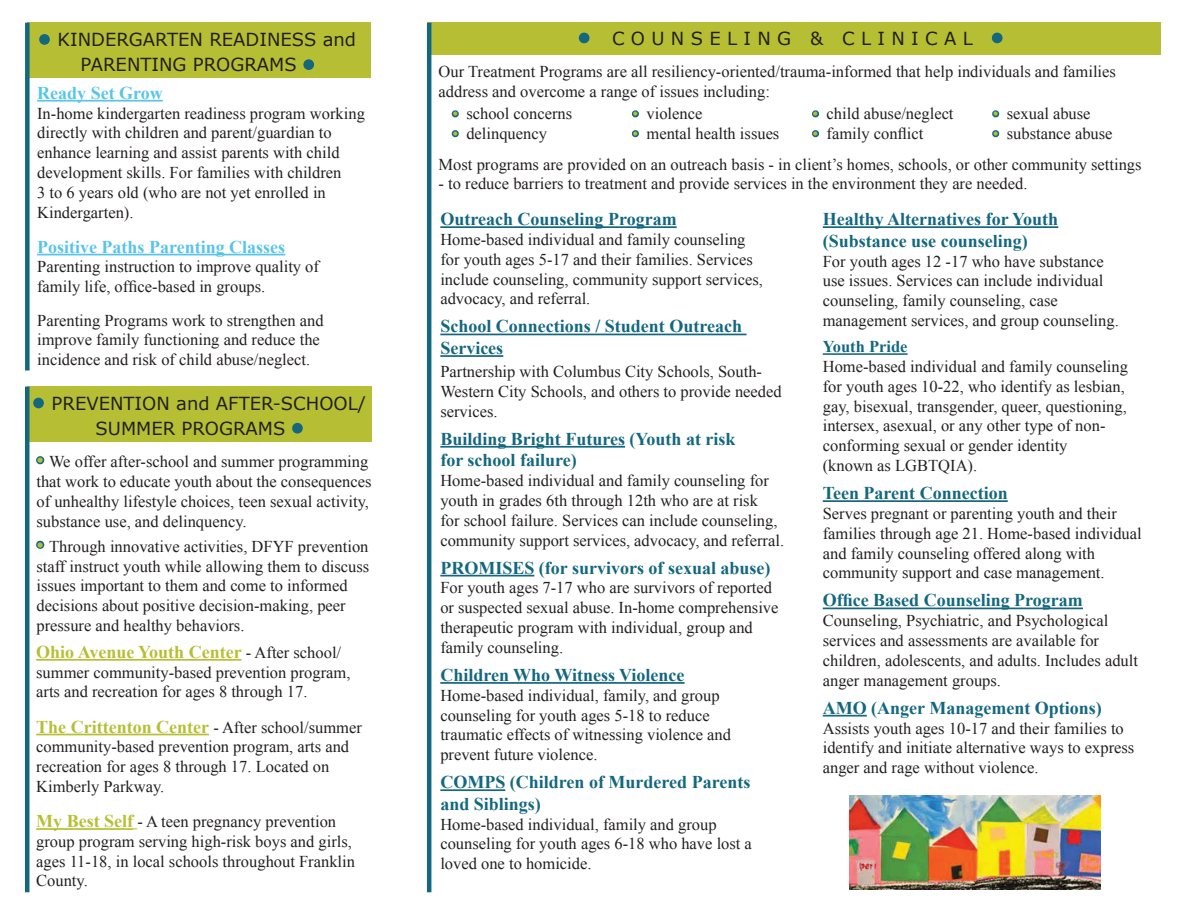
<style>
.page{position:relative;width:1188px;height:918px;background:#fff}
.page>*{position:absolute;margin:0;border:0;box-sizing:border-box;transform-origin:0 0}
.t1{font:700 18px/21.6px "Times New Roman";color:#13677f}
.t2{font:18px/25.2px "Verdana";color:#231f20;text-align:center}
.t3{font:700 18px "Times New Roman";color:#b6bf34}
.t4{font:700 18px "Times New Roman";color:#59c4e9}
.t5{font:16.5px/19.8px "Times New Roman";color:#231f20}
.t6{font:700 16.5px "Times New Roman";color:#13677f}
.s1{font-size:21px;color:#13677f}
.s2{font-size:21px;color:#b6bf34}
.s3{font-weight:400;font-size:16.5px;color:#231f20}
.s4{font-weight:700;font-size:18px;color:#b6bf34}
.s5{color:#b6bf34}
</style>
<div class="page">
<div style="left:27px;top:23px;width:344px;height:55px;background:#b6bf34"></div>
<svg style="left:39px;top:34px;width:11px;height:11px"></svg>
<svg style="left:303px;top:59px;width:11px;height:11px"></svg>
<hr style="left:36px;top:659px;width:205px;height:2px;background:#b6bf34">
<hr style="left:36px;top:734px;width:173px;height:1px;background:#b6bf34">
<hr style="left:36px;top:828px;width:97px;height:2px;background:#b6bf34">
<div style="left:27px;top:387px;width:344px;height:55px;background:#b6bf34"></div>
<svg style="left:33px;top:397px;width:11px;height:12px"></svg>
<svg style="left:292px;top:422px;width:11px;height:12px"></svg>
<hr style="left:37px;top:100px;width:126px;height:2px;background:#59c4e9">
<hr style="left:37px;top:254px;width:248px;height:1px;background:#59c4e9">
<svg style="left:36px;top:456px;width:9px;height:9px"></svg>
<svg style="left:36px;top:540px;width:9px;height:9px"></svg>
<div style="left:25px;top:23px;width:5px;height:348px;background:#13677f"></div>
<hr style="left:25px;top:387px;width:4px;height:505px;background:#13677f">
<hr style="left:823px;top:226px;width:235px;height:2px;background:#13677f">
<hr style="left:823px;top:353px;width:85px;height:2px;background:#13677f">
<hr style="left:823px;top:500px;width:185px;height:2px;background:#13677f">
<hr style="left:823px;top:608px;width:260px;height:1px;background:#13677f">
<hr style="left:823px;top:715px;width:44px;height:2px;background:#13677f">
<hr style="left:440px;top:226px;width:237px;height:2px;background:#13677f">
<hr style="left:440px;top:334px;width:307px;height:1px;background:#13677f">
<hr style="left:440px;top:355px;width:63px;height:2px;background:#13677f">
<hr style="left:440px;top:446px;width:185px;height:2px;background:#13677f">
<hr style="left:440px;top:575px;width:94px;height:2px;background:#13677f">
<hr style="left:440px;top:682px;width:245px;height:2px;background:#13677f">
<hr style="left:440px;top:789px;width:65px;height:2px;background:#13677f">
<div style="left:428px;top:23px;width:733px;height:32px;background:#b6bf34"></div>
<svg style="left:578px;top:32px;width:12px;height:12px"></svg>
<svg style="left:991px;top:32px;width:12px;height:12px"></svg>
<svg style="left:451px;top:110px;width:8px;height:8px"></svg>
<svg style="left:451px;top:130px;width:8px;height:8px"></svg>
<svg style="left:631px;top:110px;width:8px;height:8px"></svg>
<svg style="left:631px;top:130px;width:8px;height:8px"></svg>
<svg style="left:812px;top:110px;width:7px;height:8px"></svg>
<svg style="left:812px;top:130px;width:8px;height:8px"></svg>
<svg style="left:992px;top:110px;width:8px;height:8px"></svg>
<svg style="left:992px;top:130px;width:8px;height:8px"></svg>
<hr style="left:427px;top:23px;width:4px;height:869px;background:#13677f">
<img style="left:849px;top:795px;width:251px;height:94px">
<p class="t2" style="left:39px;top:27px;width:319px"><span class="s1">•</span> KINDERGARTEN READINESS and<br>PARENTING PROGRAMS <span class="s1">•</span></p>
<p class="t4" style="left:37px;top:80px;width:127px">Ready Set Grow</p>
<p class="t5" style="left:37px;top:103px;width:329px">In-home kindergarten readiness program working directly with children and parent/guardian to enhance learning and assist parents with child development skills. For families with children<br>3 to 6 years old (who are not yet enrolled in Kindergarten).</p>
<p class="t4" style="left:37px;top:234px;width:250px">Positive Paths Parenting Classes</p>
<p class="t5" style="left:37px;top:257px;width:283px">Parenting instruction to improve quality of family life, office-based in groups.</p>
<p class="t5" style="left:37px;top:310px;width:288px">Parenting Programs work to strengthen and improve family functioning and reduce the incidence and risk of child abuse/neglect.</p>
<p class="t2" style="left:33px;top:390px;width:335px"><span class="s1">•</span> PREVENTION and AFTER-SCHOOL/<br>SUMMER PROGRAMS <span class="s1">•</span></p>
<p class="t5" style="left:36px;top:451px;width:337px"><span class="s2">•</span> We offer after-school and summer programming that work to educate youth about the consequences of unhealthy lifestyle choices, teen sexual activity, substance use, and delinquency.</p>
<p class="t5" style="left:36px;top:536px;width:334px"><span class="s2">•</span> Through innovative activities, DFYF prevention staff instruct youth while allowing them to discuss issues important to them and come to informed decisions about positive decision-making, peer pressure and healthy behaviors.</p>
<p class="t3" style="left:36px;top:639px;width:307px">Ohio Avenue Youth Center <span class="s3">- After school/</span></p>
<p class="t5" style="left:36px;top:662px;width:316px">summer community-based prevention program, arts and recreation for ages 8 through 17.</p>
<p class="t3" style="left:36px;top:714px;width:327px">The Crittenton Center <span class="s3">- After school/summer</span></p>
<p class="t5" style="left:36px;top:737px;width:314px">community-based prevention program, arts and recreation for ages 8 through 17. Located on<br>Kimberly Parkway.</p>
<p class="t5" style="left:36px;top:811px;width:320px"><span class="s4">My Best Self</span> - A teen pregnancy prevention group program serving high-risk boys and girls, ages 11-18, in local schools throughout Franklin County.</p>
<p class="t2" style="left:578px;top:25px;width:426px"><span class="s1">•</span> C O U N S E L I N G &amp; C L I N I C A L <span class="s1">•</span></p>
<p class="t5" style="left:439px;top:61px;width:679px">Our Treatment Programs are all resiliency-oriented/trauma-informed that help individuals and families address and overcome a range of issues including:</p>
<p class="t5" style="left:452px;top:104px;width:121px"><span class="s5">•</span> school concerns</p>
<p class="t5" style="left:452px;top:123px;width:96px"><span class="s5">•</span> delinquency</p>
<p class="t5" style="left:632px;top:104px;width:71px"><span class="s5">•</span> violence</p>
<p class="t5" style="left:632px;top:123px;width:148px"><span class="s5">•</span> mental health issues</p>
<p class="t5" style="left:813px;top:104px;width:142px"><span class="s5">•</span> child abuse/neglect</p>
<p class="t5" style="left:813px;top:123px;width:112px"><span class="s5">•</span> family conflict</p>
<p class="t5" style="left:993px;top:104px;width:99px"><span class="s5">•</span> sexual abuse</p>
<p class="t5" style="left:993px;top:123px;width:121px"><span class="s5">•</span> substance abuse</p>
<p class="t5" style="left:439px;top:154px;width:704px">Most programs are provided on an outreach basis - in client’s homes, schools, or other community settings</p>
<p class="t5" style="left:439px;top:174px;width:590px">- to reduce barriers to treatment and provide services in the environment they are needed.</p>
<p class="t1" style="left:440px;top:208px;width:238px">Outreach Counseling Program</p>
<p class="t5" style="left:440px;top:229px;width:324px">Home-based individual and family counseling for youth ages 5-17 and their families. Services include counseling, community support services, advocacy, and referral.</p>
<p class="t1" style="left:440px;top:315px;width:303px">School Connections / Student Outreach<br>Services</p>
<p class="t5" style="left:440px;top:361px;width:343px">Partnership with Columbus City Schools, South-<br>Western City Schools, and others to provide needed services.</p>
<p class="t1" style="left:440px;top:428px;width:297px">Building Bright Futures (Youth at risk for school failure)</p>
<p class="t5" style="left:440px;top:471px;width:345px">Home-based individual and family counseling for youth in grades 6th through 12th who are at risk<br>for school failure. Services can include counseling, community support services, advocacy, and referral.</p>
<p class="t1" style="left:440px;top:556px;width:332px">PROMISES (for survivors of sexual abuse)</p>
<p class="t5" style="left:440px;top:578px;width:340px">For youth ages 7-17 who are survivors of reported or suspected sexual abuse. In-home comprehensive therapeutic program with individual, group and family counseling.</p>
<p class="t1" style="left:440px;top:664px;width:246px">Children Who Witness Violence</p>
<p class="t5" style="left:440px;top:685px;width:292px">Home-based individual, family, and group counseling for youth ages 5-18 to reduce traumatic effects of witnessing violence and prevent future violence.</p>
<p class="t1" style="left:440px;top:771px;width:311px">COMPS (Children of Murdered Parents and Siblings)</p>
<p class="t5" style="left:440px;top:814px;width:313px">Home-based individual, family and group counseling for youth ages 6-18 who have lost a loved one to homicide.</p>
<p class="t1" style="left:823px;top:208px;width:237px">Healthy Alternatives for Youth (Substance use counseling)</p>
<p class="t5" style="left:823px;top:251px;width:298px">For youth ages 12 -17 who have substance use issues. Services can include individual counseling, family counseling, case management services, and group counseling.</p>
<p class="t6" style="left:823px;top:335px;width:86px">Youth Pride</p>
<p class="t5" style="left:823px;top:356px;width:307px">Home-based individual and family counseling for youth ages 10-22, who identify as lesbian, gay, bisexual, transgender, queer, questioning, intersex, asexual, or any other type of non&shy;conforming sexual or gender identity<br>(known as LGBTQIA).</p>
<p class="t1" style="left:823px;top:482px;width:186px">Teen Parent Connection</p>
<p class="t5" style="left:823px;top:503px;width:320px">Serves pregnant or parenting youth and their families through age 21. Home-based individual and family counseling offered along with community support and case management.</p>
<p class="t1" style="left:823px;top:589px;width:262px">Office Based Counseling Program</p>
<p class="t5" style="left:823px;top:611px;width:317px">Counseling, Psychiatric, and Psychological services and assessments are available for children, adolescents, and adults. Includes adult anger management groups.</p>
<p class="t1" style="left:823px;top:696px;width:281px">AMO (Anger Management Options)</p>
<p class="t5" style="left:823px;top:718px;width:313px">Assists youth ages 10-17 and their families to identify and initiate alternative ways to express anger and rage without violence.</p>
</div>
